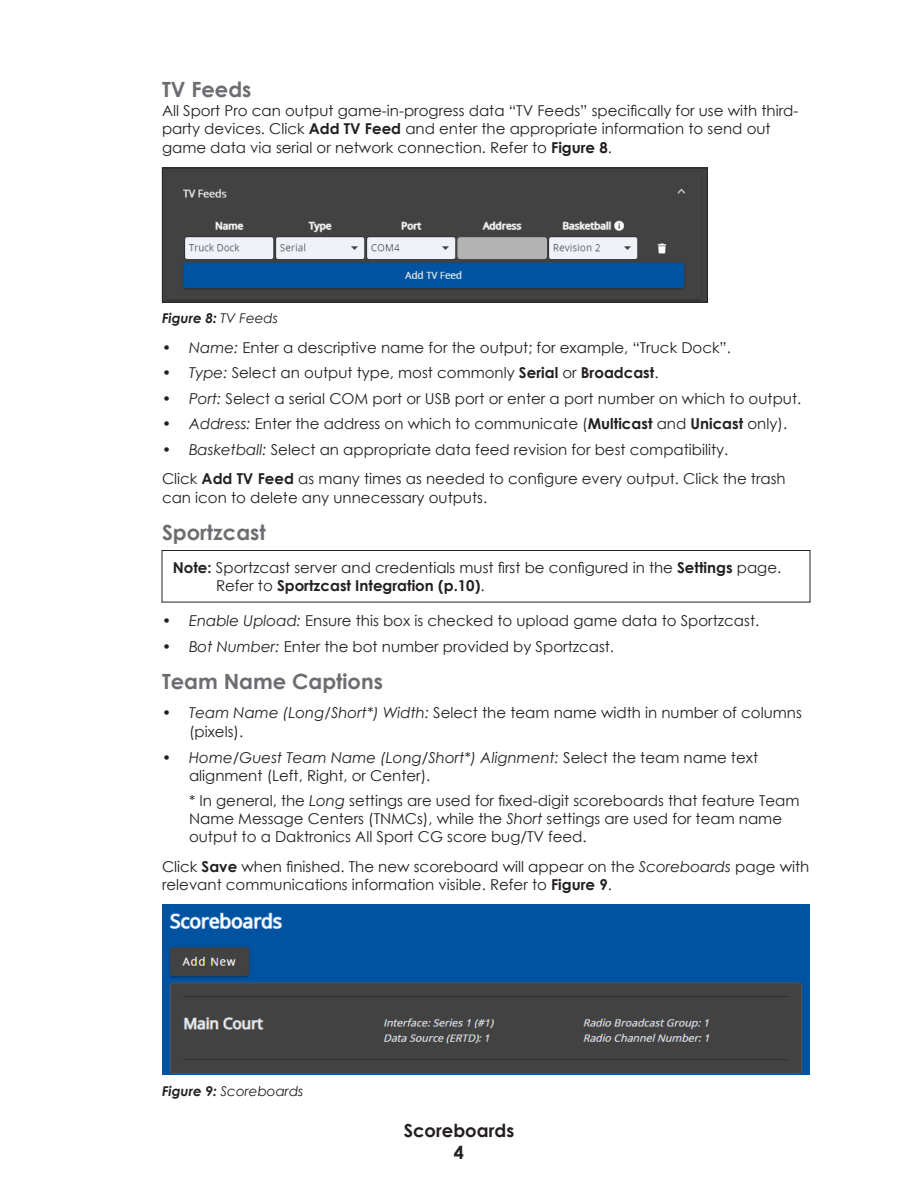
<style>
.page{position:relative;width:918px;height:1188px;background:#fff}
.page>*{position:absolute;margin:0;border:0;box-sizing:border-box;transform-origin:0 0}
.Heading_3{font:700 21px "Century Gothic";color:#6c6d70}
.t1{font:700 18px/22.5px "Century Gothic";color:#231f20;text-align:center}
.Intro_Text{font:15px/18.8px "Century Gothic";color:#231f20}
.Body_Text{font:15px/18.8px "Century Gothic";color:#231f20}
.List_without_Number{font:15px/18px "Century Gothic";color:#231f20}
.Note_-_Column_Width{font:15px/18.8px "Century Gothic";color:#231f20}
.t2{font:italic 13.5px "Century Gothic";color:#231f20}
.t3{font:italic 700 13.5px "Century Gothic";color:#231f20}
.s1{font-weight:700}
.s2{font-weight:400}
.s3{font-style:italic}
</style>
<div class="page">
<div style="left:162px;top:550px;width:648px;height:52px;border:1px solid #231f20"></div>
<img style="left:164px;top:170px;width:542px;height:130px">
<div style="left:162px;top:168px;width:546px;height:134px;border:1px solid #231f20"></div>
<img style="left:162px;top:905px;width:648px;height:170px">
<p class="Heading_3" style="left:162px;top:73px;width:91px">TV Feeds</p>
<p class="Intro_Text" style="left:162px;top:100px;width:638px">All Sport Pro can output game-in-progress data “TV Feeds” specifically for use with third&shy;party devices. Click <span class="s1">Add TV Feed</span> and enter the appropriate information to send out game data via serial or network connection. Refer to <span class="s1">Figure 8</span>.</p>
<p class="t3" style="left:162px;top:308px;width:118px">Figure 8: <span class="s2">TV Feeds</span></p>
<p class="Intro_Text" style="left:162px;top:338px;width:570px">• <span class="s3">Name:</span> Enter a descriptive name for the output; for example, “Truck Dock”.</p>
<p class="Intro_Text" style="left:162px;top:363px;width:498px">• <span class="s3">Type:</span> Select an output type, most commonly <span class="s1">Serial</span> or <span class="s1">Broadcast</span>.</p>
<p class="Intro_Text" style="left:162px;top:389px;width:641px">• <span class="s3">Port:</span> Select a serial COM port or USB port or enter a port number on which to output.</p>
<p class="Intro_Text" style="left:162px;top:414px;width:627px">• <span class="s3">Address:</span> Enter the address on which to communicate (<span class="s1">Multicast</span> and <span class="s1">Unicast</span> only).</p>
<p class="Intro_Text" style="left:162px;top:440px;width:568px">• <span class="s3">Basketball:</span> Select an appropriate data feed revision for best compatibility.</p>
<p class="Body_Text" style="left:162px;top:469px;width:625px">Click <span class="s1">Add TV Feed</span> as many times as needed to configure every output. Click the trash can icon to delete any unnecessary outputs.</p>
<p class="Heading_3" style="left:162px;top:517px;width:105px">Sportzcast</p>
<p class="Note_-_Column_Width" style="left:216px;top:558px;width:567px;text-indent:-43px"><span class="s1">Note:</span> Sportzcast server and credentials must first be configured in the <span class="s1">Settings</span> page.<br>Refer to <span class="s1">Sportzcast Integration (p.10)</span>.</p>
<p class="Intro_Text" style="left:162px;top:611px;width:599px">• <span class="s3">Enable Upload:</span> Ensure this box is checked to upload game data to Sportzcast.</p>
<p class="Intro_Text" style="left:162px;top:637px;width:454px">• <span class="s3">Bot Number:</span> Enter the bot number provided by Sportzcast.</p>
<p class="Heading_3" style="left:162px;top:665px;width:222px">Team Name Captions</p>
<p class="Intro_Text" style="left:189px;top:703px;width:614px;text-indent:-27px">• <span class="s3">Team Name (Long/Short*) Width:</span> Select the team name width in number of columns (pixels).</p>
<p class="Intro_Text" style="left:189px;top:748px;width:571px;text-indent:-27px">• <span class="s3">Home/Guest Team Name (Long/Short*) Alignment:</span> Select the team name text alignment (Left, Right, or Center).</p>
<p class="List_without_Number" style="left:189px;top:791px;width:612px">* In general, the <span class="s3">Long</span> settings are used for fixed-digit scoreboards that feature Team<br>Name Message Centers (TNMCs), while the <span class="s3">Short</span> settings are used for team name output to a Daktronics All Sport CG score bug/TV feed.</p>
<p class="Body_Text" style="left:162px;top:857px;width:649px">Click <span class="s1">Save</span> when finished. The new scoreboard will appear on the <span class="s3">Scoreboards</span> page with relevant communications information visible. Refer to <span class="s1">Figure 9</span>.</p>
<p class="t2" style="left:162px;top:1082px;width:143px"><span class="s1">Figure 9:</span> Scoreboards</p>
<p class="t1" style="left:404px;top:1118px;width:112px">Scoreboards<br>4</p>
</div>
